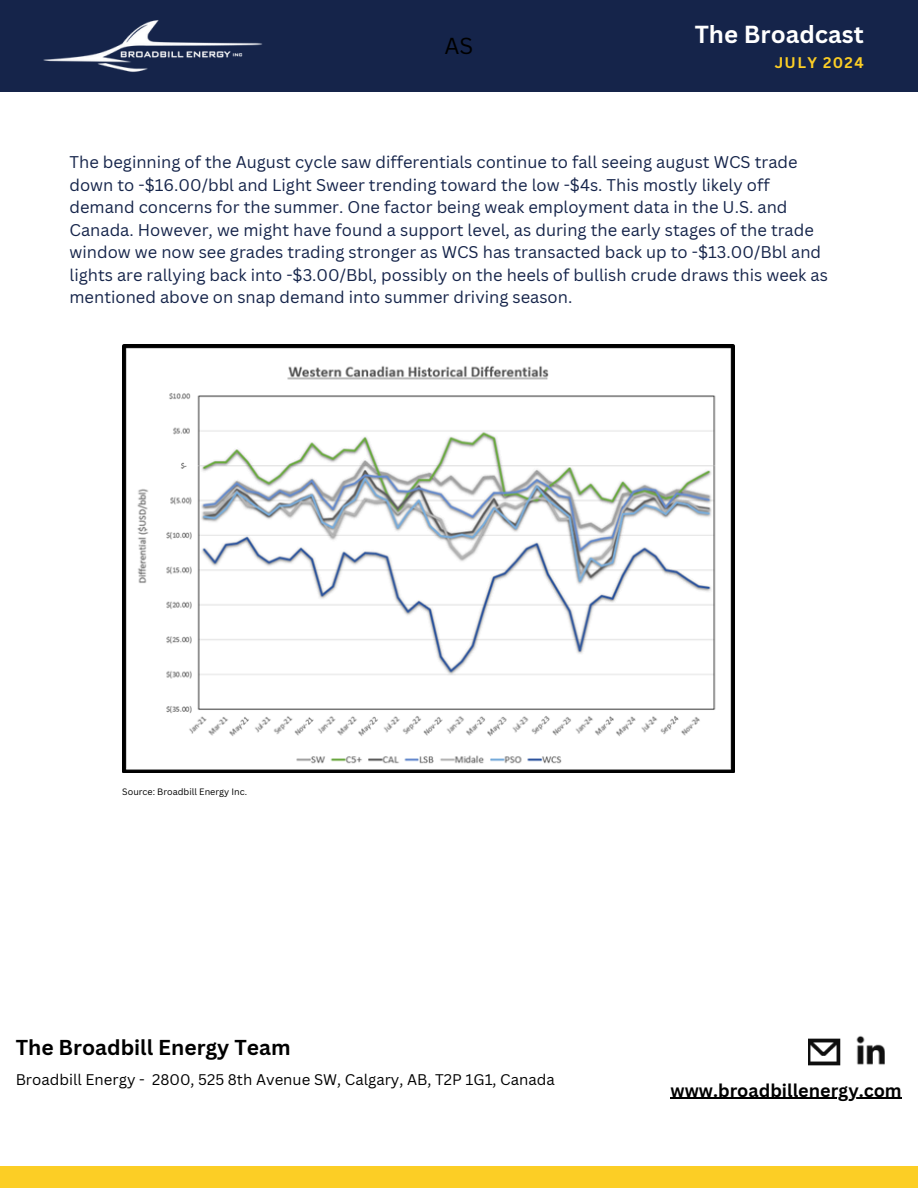
<style>
.page{position:relative;width:918px;height:1188px;background:#fff}
.page>*{position:absolute;margin:0;border:0;box-sizing:border-box;transform-origin:0 0}
.t1{font:700 24px "Canva Sans";color:#fff}
.t2{font:22.5px "Canva Sans";color:#000}
.t3{font:700 21px "Canva Sans";color:#000}
.t4{font:700 18px "Canva Sans";color:#000}
.t5{font:16.5px/22.5px "Canva Sans";color:#15244a}
.t6{font:15px "Canva Sans";color:#000}
.t7{font:700 15px "Canva Sans";letter-spacing:.09em;color:#fcce25}
.t8{font:9px "Canva Sans";color:#000}
</style>
<div class="page">
<div style="left:0;top:0;width:918px;height:92px;background:#15244a"></div>
<div style="left:0;top:1166px;width:918px;height:22px;background:#fcce25"></div>
<img style="left:43px;top:20px;width:219px;height:52px">
<img style="left:808px;top:1038px;width:33px;height:28px">
<img style="left:857px;top:1035px;width:28px;height:30px">
<img style="left:122px;top:344px;width:612px;height:429px">
<hr style="left:671px;top:1098px;width:231px;height:1px;background:#000">
<h1 class="t2" style="left:445px;top:30px;width:30px">AS</h1>
<p class="t1" style="left:695px;top:17px;width:170px">The Broadcast</p>
<p class="t7" style="left:775px;top:52px;width:90px">JULY 2024</p>
<h4 class="t5" style="left:70px;top:150px;width:760px">The beginning of the August cycle saw differentials continue to fall seeing august WCS trade down to -$16.00/bbl and Light Sweer trending toward the low -$4s. This mostly likely off demand concerns for the summer. One factor being weak employment data in the U.S. and Canada. However, we might have found a support level, as during the early stages of the trade window we now see grades trading stronger as WCS has transacted back up to -$13.00/Bbl and lights are rallying back into -$3.00/Bbl, possibly on the heels of bullish crude draws this week as mentioned above on snap demand into summer driving season.</h4>
<h3 class="t8" style="left:122px;top:786px;width:126px">Source: Broadbill Energy Inc.</h3>
<p class="t3" style="left:16px;top:1032px;width:276px">The Broadbill Energy Team</p>
<p class="t6" style="left:16px;top:1069px;width:541px">Broadbill Energy - 2800, 525 8th Avenue SW, Calgary, AB, T2P 1G1, Canada</p>
<p class="t4" style="left:671px;top:1077px;width:233px">www.broadbillenergy.com</p>
</div>
